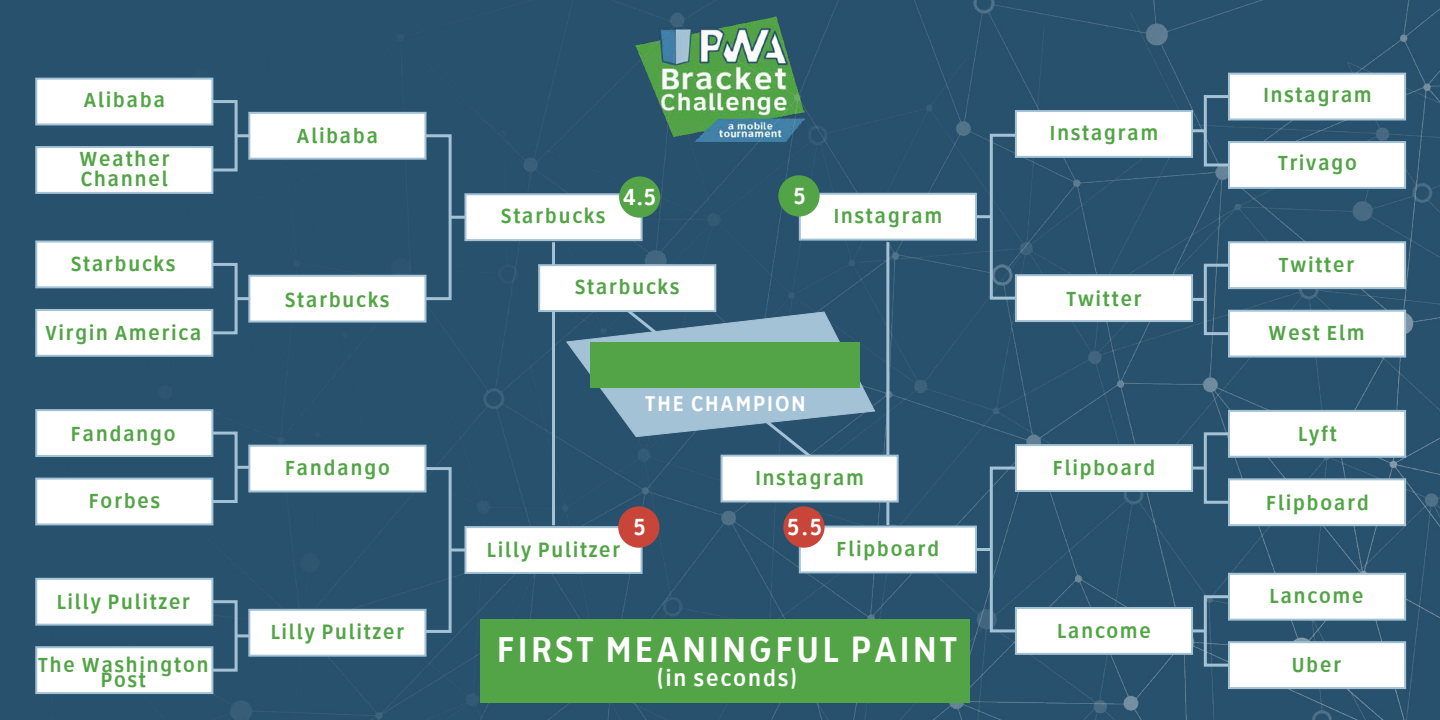
<style>
.page{position:relative;width:1440px;height:720px;background:#28516d}
.page>*{position:absolute;margin:0;border:0;box-sizing:border-box;transform-origin:0 0}
.t1{font:37px "Roadgeek 2005 Series 3 B";color:#fff}
.t2{font:24px "Roadgeek 2005 Series 3 B";color:#fff}
.t3{font:23px "Roadgeek 2005 Series 3 B";color:#fff}
.t4{font:22px "Roadgeek 2005 Series 3 B";color:#fff}
.t5{font:21px/20px "Roadgeek 2005 Series 3 B";color:#52a446}
</style>
<div class="page">
<div style="left:35px;top:78px;width:178px;height:47px;background:#fff;border:2px solid #a4c2d6"></div>
<div style="left:35px;top:146px;width:178px;height:48px;background:#fff;border:2px solid #a4c2d6"></div>
<div style="left:35px;top:241px;width:178px;height:47px;background:#fff;border:2px solid #a4c2d6"></div>
<div style="left:35px;top:309px;width:178px;height:48px;background:#fff;border:2px solid #a4c2d6"></div>
<div style="left:35px;top:409px;width:178px;height:48px;background:#fff;border:2px solid #a4c2d6"></div>
<div style="left:35px;top:478px;width:178px;height:47px;background:#fff;border:2px solid #a4c2d6"></div>
<div style="left:35px;top:578px;width:178px;height:48px;background:#fff;border:2px solid #a4c2d6"></div>
<div style="left:35px;top:646px;width:178px;height:48px;background:#fff;border:2px solid #a4c2d6"></div>
<div style="left:211px;top:100px;width:27px;height:71px;border:3px solid #a4c2d6"></div>
<svg style="left:236px;top:134px;width:12px;height:3px"></svg>
<div style="left:211px;top:263px;width:27px;height:71px;border:3px solid #a4c2d6"></div>
<svg style="left:236px;top:297px;width:12px;height:3px"></svg>
<div style="left:211px;top:432px;width:27px;height:71px;border:3px solid #a4c2d6"></div>
<svg style="left:236px;top:466px;width:12px;height:3px"></svg>
<div style="left:211px;top:600px;width:27px;height:72px;border:3px solid #a4c2d6"></div>
<svg style="left:236px;top:634px;width:12px;height:3px"></svg>
<div style="left:248px;top:112px;width:178px;height:48px;background:#fff;border:2px solid #a4c2d6"></div>
<div style="left:248px;top:275px;width:178px;height:48px;background:#fff;border:2px solid #a4c2d6"></div>
<div style="left:248px;top:445px;width:178px;height:47px;background:#fff;border:2px solid #a4c2d6"></div>
<div style="left:248px;top:609px;width:178px;height:48px;background:#fff;border:2px solid #a4c2d6"></div>
<svg style="left:422px;top:133px;width:31px;height:169px;background:#3e657f"></svg>
<hr style="left:450px;top:216px;width:15px;height:3px;background:#a4c2d6">
<svg style="left:422px;top:466px;width:31px;height:168px;background:#3e657f"></svg>
<hr style="left:450px;top:549px;width:15px;height:3px;background:#a4c2d6">
<div style="left:464px;top:193px;width:179px;height:48px;background:#fff;border:2px solid #a4c2d6"></div>
<div style="left:464px;top:526px;width:179px;height:48px;background:#fff;border:2px solid #a4c2d6"></div>
<div style="left:1228px;top:641px;width:178px;height:48px;background:#fff;border:2px solid #a4c2d6"></div>
<div style="left:1228px;top:573px;width:178px;height:48px;background:#fff;border:2px solid #a4c2d6"></div>
<div style="left:1228px;top:478px;width:178px;height:48px;background:#fff;border:2px solid #a4c2d6"></div>
<div style="left:1228px;top:410px;width:178px;height:48px;background:#fff;border:2px solid #a4c2d6"></div>
<div style="left:1228px;top:310px;width:178px;height:48px;background:#fff;border:2px solid #a4c2d6"></div>
<div style="left:1228px;top:241px;width:178px;height:48px;background:#fff;border:2px solid #a4c2d6"></div>
<div style="left:1228px;top:141px;width:178px;height:48px;background:#fff;border:2px solid #a4c2d6"></div>
<div style="left:1228px;top:73px;width:178px;height:47px;background:#fff;border:2px solid #a4c2d6"></div>
<div style="left:1204px;top:595px;width:26px;height:72px;border:3px solid #a4c2d6"></div>
<svg style="left:1193px;top:629px;width:12px;height:3px"></svg>
<div style="left:1204px;top:432px;width:26px;height:72px;border:3px solid #a4c2d6"></div>
<svg style="left:1193px;top:467px;width:12px;height:3px"></svg>
<div style="left:1204px;top:264px;width:26px;height:71px;border:3px solid #a4c2d6"></div>
<svg style="left:1193px;top:298px;width:12px;height:3px"></svg>
<div style="left:1204px;top:95px;width:26px;height:71px;border:3px solid #a4c2d6"></div>
<svg style="left:1193px;top:129px;width:12px;height:3px"></svg>
<div style="left:1015px;top:607px;width:178px;height:48px;background:#fff;border:2px solid #a4c2d6"></div>
<div style="left:1015px;top:444px;width:178px;height:48px;background:#fff;border:2px solid #a4c2d6"></div>
<div style="left:1015px;top:274px;width:178px;height:48px;background:#fff;border:2px solid #a4c2d6"></div>
<div style="left:1015px;top:110px;width:178px;height:48px;background:#fff;border:2px solid #a4c2d6"></div>
<svg style="left:988px;top:465px;width:31px;height:169px;background:#3f657f"></svg>
<hr style="left:976px;top:548px;width:15px;height:3px;background:#a4c2d6">
<svg style="left:988px;top:132px;width:31px;height:169px;background:#3f6680"></svg>
<hr style="left:976px;top:215px;width:15px;height:3px;background:#a4c2d6">
<div style="left:799px;top:526px;width:178px;height:47px;background:#fff;border:2px solid #a4c2d6"></div>
<div style="left:799px;top:193px;width:178px;height:48px;background:#fff;border:2px solid #a4c2d6"></div>
<hr style="left:552px;top:242px;width:3px;height:283px;background:#a4c2d6">
<hr style="left:886px;top:242px;width:3px;height:283px;background:#a4c2d6">
<svg style="left:565px;top:306px;width:311px;height:154px;background:#5c8199"></svg>
<div style="left:538px;top:264px;width:178px;height:48px;background:#fff;border:2px solid #a4c2d6"></div>
<div style="left:721px;top:455px;width:178px;height:48px;background:#fff;border:2px solid #a4c2d6"></div>
<div style="left:590px;top:342px;width:270px;height:46px;background:#52a446"></div>
<div style="left:481px;top:620px;width:489px;height:83px;background:#52a446"></div>
<div style="left:783px;top:506px;width:42px;height:42px;background:#ca4539;border-radius:50%"></div>
<div style="left:619px;top:176px;width:41px;height:42px;background:#52a446;border-radius:50%"></div>
<div style="left:618px;top:506px;width:41px;height:42px;background:#ca4539;border-radius:50%"></div>
<div style="left:778px;top:175px;width:42px;height:42px;background:#52a446;border-radius:50%"></div>
<p class="t5" style="left:83px;top:91px;width:85px">Alibaba</p>
<p class="t5" style="left:1262px;top:86px;width:112px">Instagram</p>
<p class="t5" style="left:296px;top:126px;width:85px">Alibaba</p>
<p class="t5" style="left:1049px;top:124px;width:112px">Instagram</p>
<p class="t5" style="left:78px;top:150px;width:94px">Weather<br>Channel</p>
<p class="t2" style="left:622px;top:183px;width:37px">4.5</p>
<p class="t2" style="left:793px;top:181px;width:15px">5</p>
<p class="t5" style="left:1277px;top:154px;width:83px">Trivago</p>
<p class="t5" style="left:501px;top:207px;width:107px">Starbucks</p>
<p class="t5" style="left:833px;top:207px;width:112px">Instagram</p>
<p class="t5" style="left:70px;top:255px;width:107px">Starbucks</p>
<p class="t5" style="left:1278px;top:256px;width:79px">Twitter</p>
<p class="t5" style="left:285px;top:291px;width:107px">Starbucks</p>
<p class="t5" style="left:574px;top:278px;width:107px">Starbucks</p>
<p class="t5" style="left:1065px;top:289px;width:79px">Twitter</p>
<p class="t5" style="left:44px;top:324px;width:159px">Virgin America</p>
<p class="t5" style="left:1268px;top:324px;width:99px">West Elm</p>
<p class="t4" style="left:644px;top:390px;width:164px">THE CHAMPION</p>
<p class="t5" style="left:70px;top:424px;width:108px">Fandango</p>
<p class="t5" style="left:1297px;top:424px;width:42px">Lyft</p>
<p class="t5" style="left:284px;top:459px;width:108px">Fandango</p>
<p class="t5" style="left:754px;top:468px;width:112px">Instagram</p>
<p class="t5" style="left:1052px;top:458px;width:106px">Flipboard</p>
<p class="t5" style="left:88px;top:491px;width:75px">Forbes</p>
<p class="t5" style="left:1265px;top:493px;width:106px">Flipboard</p>
<p class="t2" style="left:633px;top:513px;width:15px">5</p>
<p class="t2" style="left:786px;top:513px;width:38px">5.5</p>
<p class="t5" style="left:486px;top:541px;width:137px">Lilly Pulitzer</p>
<p class="t5" style="left:836px;top:539px;width:106px">Flipboard</p>
<p class="t5" style="left:56px;top:592px;width:137px">Lilly Pulitzer</p>
<p class="t5" style="left:1269px;top:586px;width:97px">Lancome</p>
<p class="t5" style="left:37px;top:658px;width:174px;line-height:15px;text-align:center">The Washington<br>Post</p>
<p class="t5" style="left:270px;top:622px;width:137px">Lilly Pulitzer</p>
<h1 class="t1" style="left:495px;top:628px;width:465px">FIRST MEANINGFUL PAINT</h1>
<p class="t3" style="left:657px;top:665px;width:143px">(in seconds)</p>
<p class="t5" style="left:1056px;top:621px;width:97px">Lancome</p>
<p class="t5" style="left:1291px;top:655px;width:53px">Uber</p>
</div>
